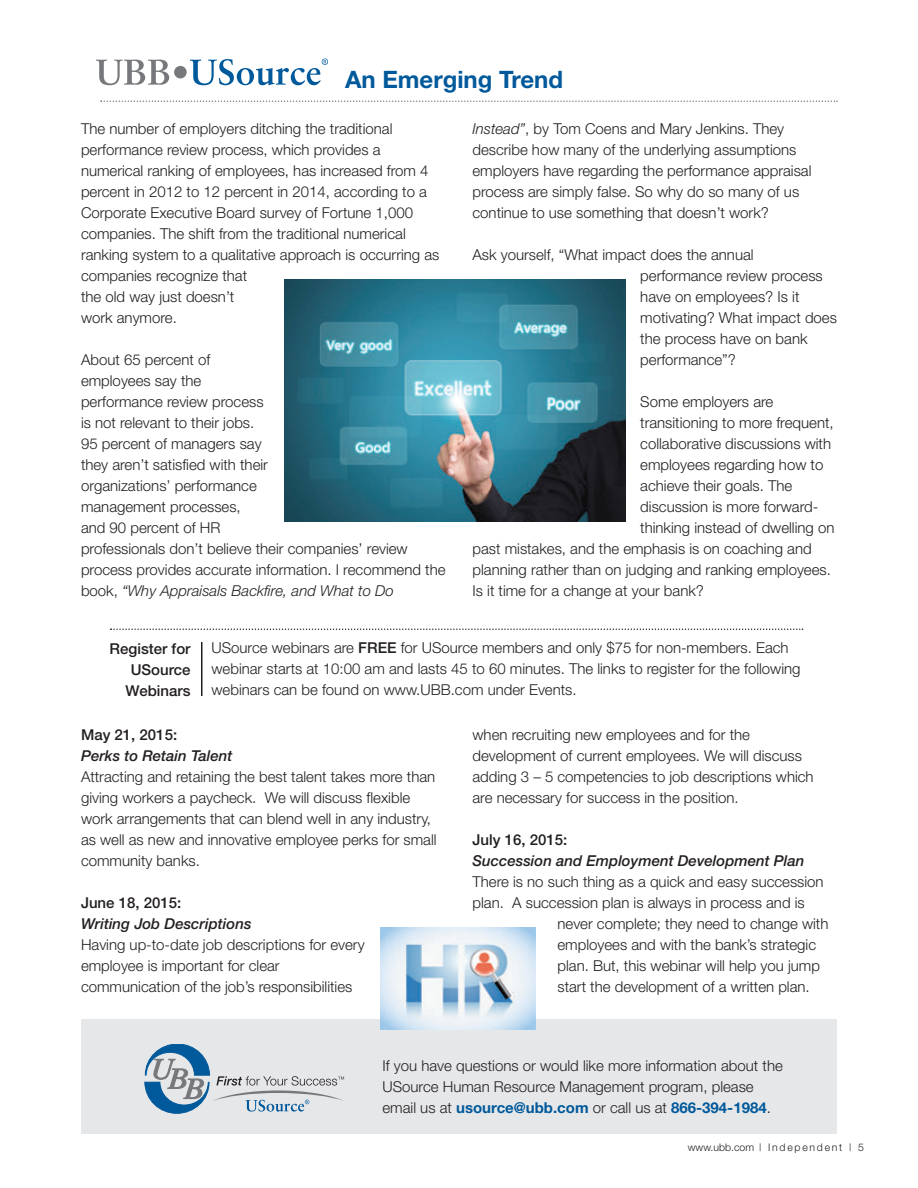
<style>
.page{position:relative;width:918px;height:1188px;background:#fff}
.page>*{position:absolute;margin:0;border:0;box-sizing:border-box;transform-origin:0 0}
.t1{font:700 24px "Helvetica Neue";color:#00599b}
.t2{font:300 15px/21px "Helvetica Neue";color:#231f20}
.t3{font:italic 500 15px "Helvetica Neue";color:#231f20}
.t4{font:500 15px/21px "Helvetica Neue";color:#231f20;text-align:right}
.t5{font:300 10.5px "Helvetica Neue";letter-spacing:.165em;color:#231f20}
.s1{font-style:italic}
.s2{font-weight:500}
.s3{font-weight:700;color:#00599b}
</style>
<div class="page">
<div style="left:81px;top:1019px;width:756px;height:115px;background:#e6e7e9"></div>
<svg style="left:96px;top:60px;width:73px;height:25px"></svg>
<div style="left:174px;top:66px;width:13px;height:12px;background:#76787b;border-radius:50%"></div>
<svg style="left:190px;top:58px;width:138px;height:27px"></svg>
<svg style="left:100px;top:100px;width:738px;height:2px"></svg>
<svg style="left:145px;top:1044px;width:199px;height:69px"></svg>
<img style="left:381px;top:927px;width:154px;height:103px">
<hr style="left:201px;top:642px;width:1px;height:54px;background:#231f20">
<svg style="left:110px;top:628px;width:693px;height:2px"></svg>
<img style="left:284px;top:280px;width:341px;height:241px">
<h1 class="t1" style="left:345px;top:71px;width:220px">An Emerging Trend</h1>
<p class="t2" style="left:81px;top:119px;width:360px">The number of employers ditching the traditional performance review process, which provides a numerical ranking of employees, has increased from 4 percent in 2012 to 12 percent in 2014, according to a Corporate Executive Board survey of Fortune 1,000 companies. The shift from the traditional numerical ranking system to a qualitative approach is occurring as companies recognize that<br>the old way just doesn’t<br>work anymore.</p>
<p class="t2" style="left:81px;top:350px;width:366px">About 65 percent of<br>employees say the<br>performance review process<br>is not relevant to their jobs.<br>95 percent of managers say<br>they aren’t satisfied with their<br>organizations’ performance<br>management processes,<br>and 90 percent of HR<br>professionals don’t believe their companies’ review process provides accurate information. I recommend the book, <span class="s1">“Why Appraisals Backfire, and What to Do</span></p>
<p class="t2" style="left:472px;top:119px;width:341px"><span class="s1">Instead”</span>, by Tom Coens and Mary Jenkins. They describe how many of the underlying assumptions employers have regarding the performance appraisal process are simply false. So why do so many of us continue to use something that doesn’t work?</p>
<p class="t2" style="left:640px;top:245px;width:198px;text-indent:-168px">Ask yourself, “What impact does the annual performance review process have on employees? Is it motivating? What impact does the process have on bank performance”?</p>
<p class="t2" style="left:640px;top:392px;width:135px">Some employers are</p>
<p class="t2" style="left:640px;top:413px;width:195px">transitioning to more frequent,</p>
<p class="t2" style="left:640px;top:434px;width:192px">collaborative discussions with</p>
<p class="t2" style="left:640px;top:455px;width:185px">employees regarding how to</p>
<p class="t2" style="left:640px;top:476px;width:154px">achieve their goals. The</p>
<p class="t2" style="left:640px;top:497px;width:180px">discussion is more forward-</p>
<p class="t2" style="left:640px;top:518px;width:196px">thinking instead of dwelling on</p>
<p class="t2" style="left:473px;top:539px;width:341px">past mistakes, and the emphasis is on coaching and</p>
<p class="t2" style="left:473px;top:560px;width:360px">planning rather than on judging and ranking employees.</p>
<p class="t2" style="left:473px;top:581px;width:233px">Is it time for a change at your bank?</p>
<p class="t4" style="left:110px;top:640px;width:82px">Register for<br>USource<br>Webinars</p>
<p class="t2" style="left:211px;top:639px;width:591px">USource webinars are <span class="s2">FREE</span> for USource members and only $75 for non-members. Each webinar starts at 10:00 am and lasts 45 to 60 minutes. The links to register for the following webinars can be found on www.UBB.com under Events.</p>
<p class="t4" style="left:81px;top:725px;width:98px">May 21, 2015:</p>
<p class="t3" style="left:81px;top:750px;width:153px">Perks to Retain Talent</p>
<p class="t2" style="left:81px;top:767px;width:357px">Attracting and retaining the best talent takes more than giving workers a paycheck. We will discuss flexible work arrangements that can blend well in any industry, as well as new and innovative employee perks for small community banks.</p>
<p class="t4" style="left:81px;top:893px;width:102px">June 18, 2015:</p>
<p class="t3" style="left:81px;top:918px;width:172px">Writing Job Descriptions</p>
<p class="t2" style="left:81px;top:935px;width:285px">Having up-to-date job descriptions for every employee is important for clear communication of the job’s responsibilities</p>
<p class="t2" style="left:472px;top:725px;width:343px">when recruiting new employees and for the development of current employees. We will discuss adding 3 – 5 competencies to job descriptions which are necessary for success in the position.</p>
<p class="t4" style="left:472px;top:830px;width:96px">July 16, 2015:</p>
<p class="t3" style="left:472px;top:855px;width:334px">Succession and Employment Development Plan</p>
<p class="t2" style="left:472px;top:872px;width:353px">There is no such thing as a quick and easy succession</p>
<p class="t2" style="left:472px;top:893px;width:334px">plan. A succession plan is always in process and is</p>
<p class="t2" style="left:558px;top:914px;width:272px">never complete; they need to change with</p>
<p class="t2" style="left:558px;top:935px;width:260px">employees and with the bank’s strategic</p>
<p class="t2" style="left:558px;top:956px;width:264px">plan. But, this webinar will help you jump</p>
<p class="t2" style="left:558px;top:977px;width:254px">start the development of a written plan.</p>
<p class="t2" style="left:382px;top:1057px;width:402px">If you have questions or would like more information about the<br>USource Human Resource Management program, please email us at <span class="s3">usource@ubb.com</span> or call us at <span class="s3">866-394-1984</span>.</p>
<p class="t5" style="left:688px;top:1144px;width:178px">www.ubb.com | Independent | 5</p>
</div>
